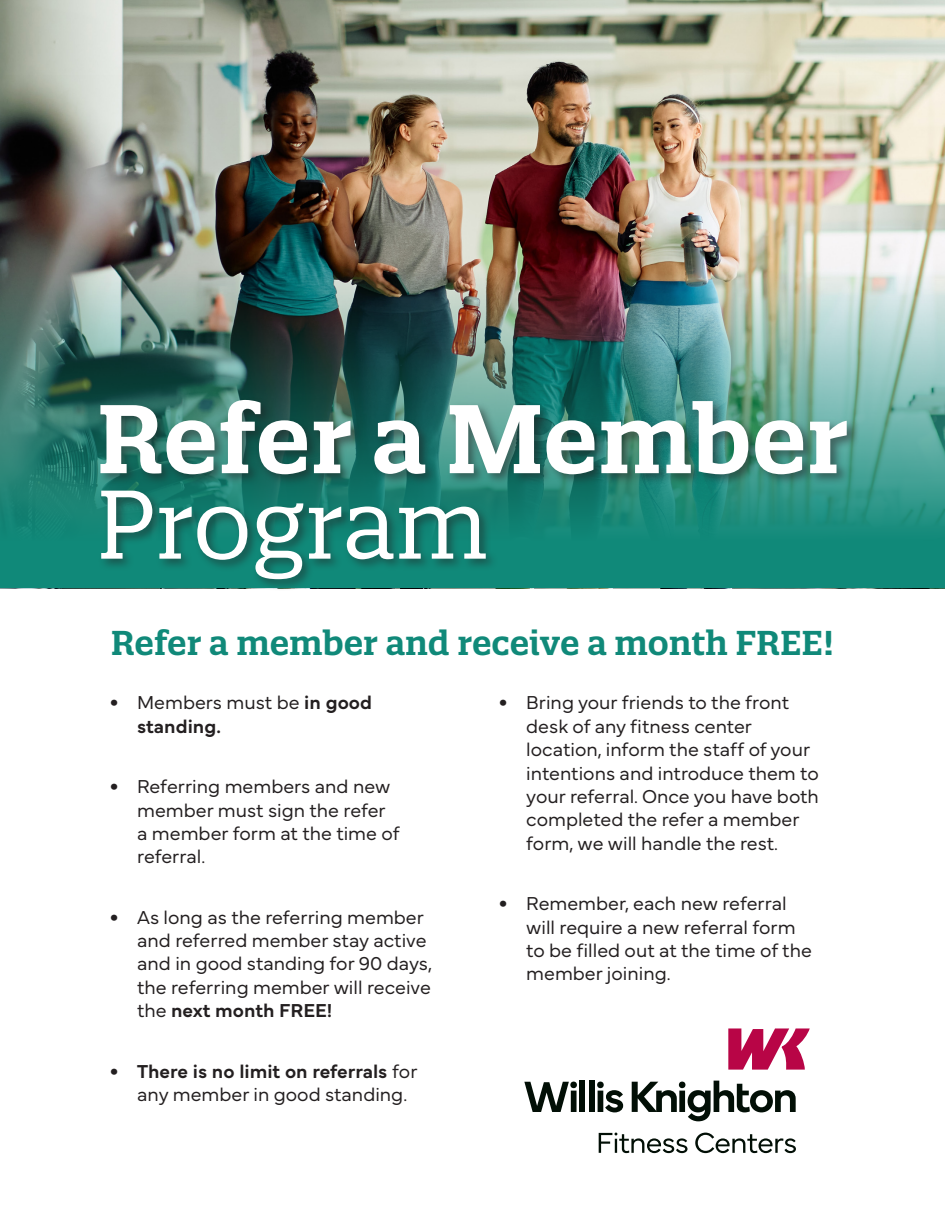
<style>
.page{position:relative;width:945px;height:1215px;background:#fff}
.page>*{position:absolute;margin:0;border:0;box-sizing:border-box;transform-origin:0 0}
.t1{font:600 94.5px/85.5px "Quatro Slab";color:#fff}
.t2{font:600 33.45px "Quatro Slab";color:#108979}
.t3{font:300 19.5px/23.4px "Mundial";color:#231f20}
.t4{font:600 19.5px/23.4px "Mundial";color:#231f20}
.s1{font-weight:400}
.s2{font-weight:900}
.s3{font-weight:300}
.s4{font-weight:600}
</style>
<div class="page">
<img style="left:0;top:0;width:945px;height:76px">
<img style="left:0;top:76px;width:945px;height:512px">
<div style="left:97px;top:397px;width:763px;height:195px;background:#231f20;opacity:.51"></div>
<svg style="left:524px;top:1082px;width:53px;height:30px"></svg>
<div style="left:580px;top:1081px;width:5px;height:31px;background:#020f06"></div>
<div style="left:589px;top:1081px;width:6px;height:31px;background:#020f06"></div>
<svg style="left:597px;top:1082px;width:26px;height:30px"></svg>
<svg style="left:632px;top:1081px;width:164px;height:40px"></svg>
<svg style="left:728px;top:1028px;width:82px;height:42px"></svg>
<svg style="left:599px;top:1133px;width:89px;height:20px"></svg>
<svg style="left:695px;top:1133px;width:101px;height:20px"></svg>
<p class="t1" style="left:96px;top:396px;width:754px">Refer a Member<br><span class="s1">Program</span></p>
<p class="t2" style="left:111px;top:621px;width:725px">Refer a member and receive a month FREE!</p>
<p class="t4" style="left:137px;top:689px;width:236px;text-indent:-27px"><span class="s2">•</span> <span class="s3">Members must be</span> in good standing.</p>
<p class="t3" style="left:137px;top:773px;width:264px;text-indent:-27px"><span class="s2">•</span> Referring members and new member must sign the refer a member form at the time of referral.</p>
<p class="t3" style="left:137px;top:903px;width:297px;text-indent:-27px"><span class="s2">•</span> As long as the referring member and referred member stay active and in good standing for 90 days, the referring member will receive the <span class="s4">next month FREE!</span></p>
<p class="t3" style="left:137px;top:1057px;width:282px;text-indent:-27px"><span class="s2">•</span> <span class="s4">There is no limit on referrals</span> for any member in good standing.</p>
<p class="t3" style="left:526px;top:689px;width:294px;text-indent:-27px"><span class="s2">•</span> Bring your friends to the front desk of any fitness center location, inform the staff of your intentions and introduce them to your referral. Once you have both completed the refer a member form, we will handle the rest.</p>
<p class="t3" style="left:526px;top:890px;width:287px;text-indent:-27px"><span class="s2">•</span> Remember, each new referral will require a new referral form to be filled out at the time of the member joining.</p>
</div>
